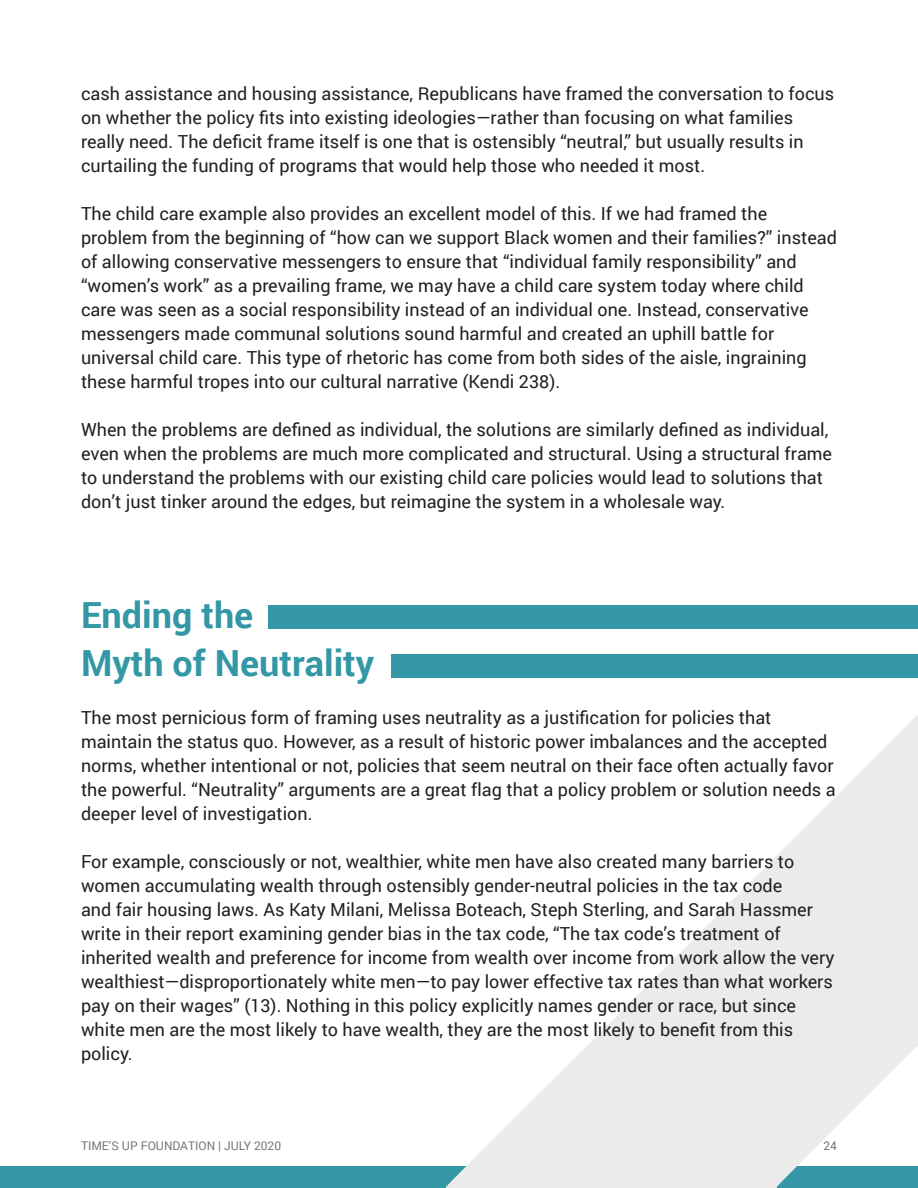
<style>
.page{position:relative;width:918px;height:1188px;background:#fff}
.page>*{position:absolute;margin:0;border:0;box-sizing:border-box;transform-origin:0 0}
.TOC_Section_title{font:700 36px "Roboto";color:#3397a5}
.t1{font:18px/24px "Roboto";color:#231f20}
.t2{font:12px "Roboto";color:#75787b}
</style>
<div class="page">
<div style="left:0;top:1166px;width:918px;height:22px;background:#3397a5"></div>
<svg style="left:446px;top:715px;width:472px;height:473px"></svg>
<div style="left:269px;top:605px;width:649px;height:24px;background:#3397a5"></div>
<div style="left:391px;top:654px;width:527px;height:23px;background:#3397a5"></div>
<p class="t1" style="left:81px;top:81px;width:755px">cash assistance and housing assistance, Republicans have framed the conversation to focus on whether the policy fits into existing ideologies—rather than focusing on what families really need. The deficit frame itself is one that is ostensibly “neutral,” but usually results in curtailing the funding of programs that would help those who needed it most.</p>
<p class="t1" style="left:81px;top:201px;width:758px">The child care example also provides an excellent model of this. If we had framed the problem from the beginning of “how can we support Black women and their families?” instead of allowing conservative messengers to ensure that “individual family responsibility” and “women’s work” as a prevailing frame, we may have a child care system today where child care was seen as a social responsibility instead of an individual one. Instead, conservative messengers made communal solutions sound harmful and created an uphill battle for universal child care. This type of rhetoric has come from both sides of the aisle, ingraining these harmful tropes into our cultural narrative (Kendi 238).</p>
<p class="t1" style="left:81px;top:417px;width:753px">When the problems are defined as individual, the solutions are similarly defined as individual, even when the problems are much more complicated and structural. Using a structural frame to understand the problems with our existing child care policies would lead to solutions that don’t just tinker around the edges, but reimagine the system in a wholesale way.</p>
<p class="TOC_Section_title" style="left:81px;top:590px;width:174px">Ending the</p>
<p class="TOC_Section_title" style="left:81px;top:638px;width:295px">Myth of Neutrality</p>
<p class="t1" style="left:81px;top:705px;width:756px">The most pernicious form of framing uses neutrality as a justification for policies that maintain the status quo. However, as a result of historic power imbalances and the accepted norms, whether intentional or not, policies that seem neutral on their face often actually favor the powerful. “Neutrality” arguments are a great flag that a policy problem or solution needs a deeper level of investigation.</p>
<p class="t1" style="left:81px;top:849px;width:755px">For example, consciously or not, wealthier, white men have also created many barriers to women accumulating wealth through ostensibly gender-neutral policies in the tax code<br>and fair housing laws. As Katy Milani, Melissa Boteach, Steph Sterling, and Sarah Hassmer write in their report examining gender bias in the tax code, “The tax code’s treatment of inherited wealth and preference for income from wealth over income from work allow the very wealthiest—disproportionately white men—to pay lower effective tax rates than what workers pay on their wages” (13). Nothing in this policy explicitly names gender or race, but since white men are the most likely to have wealth, they are the most likely to benefit from this policy.</p>
<p class="t2" style="left:81px;top:1137px;width:202px">TIME’S UP FOUNDATION | JULY 2020</p>
<p class="t2" style="left:823px;top:1137px;width:15px">24</p>
</div>
